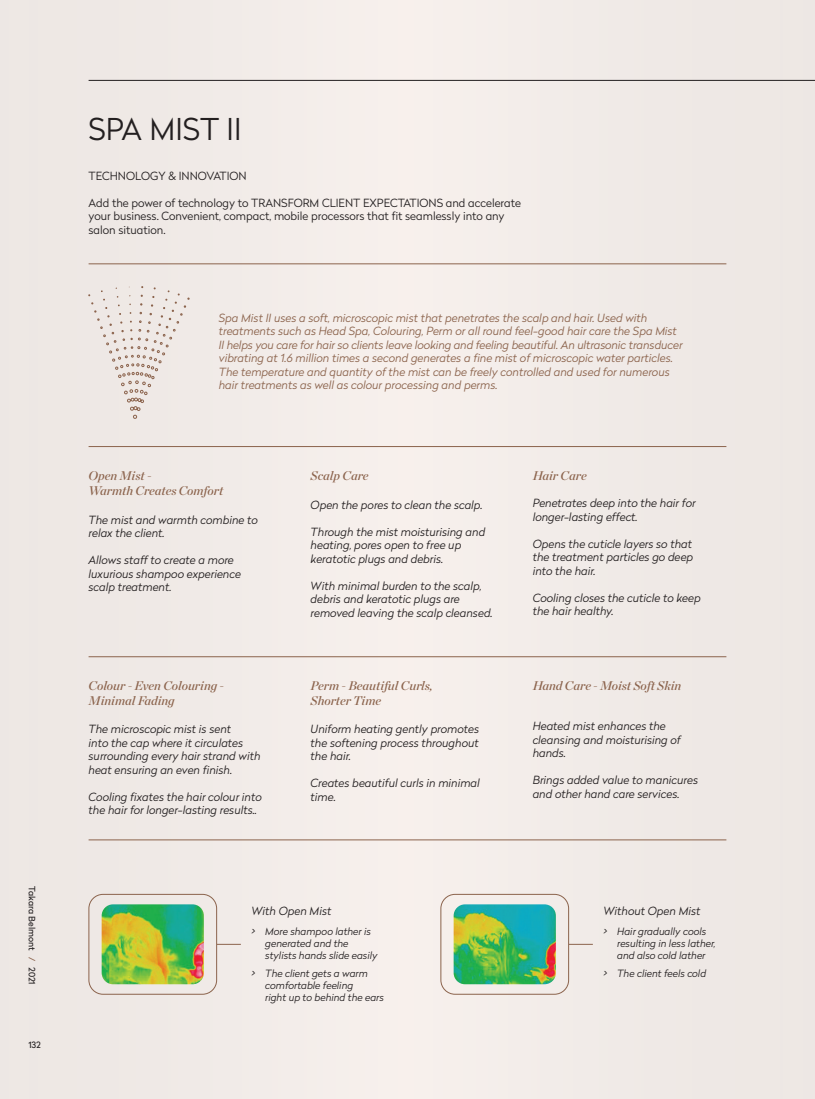
<style>
.page{position:relative;width:815px;height:1099px;background:#fff}
.page>*{position:absolute;margin:0;border:0;box-sizing:border-box;transform-origin:0 0}
.t1{font:300 30px "Radikal";color:#231f20}
.t2{font:italic 12.5px/15px "Chronicle Display Semi";color:#8b634c}
.t3{font:italic 300 11.25px/13.5px "Radikal";color:#231f20}
.t4{font:italic 300 11.25px/13.5px "Radikal";color:#8b634c}
.t5{font:300 11.25px/13.5px "Radikal";color:#231f20}
.t6{font:italic 300 10px/12px "Radikal";color:#231f20}
.t7{font:8.75px "Radikal";color:#231f20}
.s1{color:#8b634c}
.s2{font-size:11.25px}
</style>
<div class="page">
<div style="left:0;top:0;width:815px;height:1098px;background:#f0eae7"></div>
<hr style="left:89px;top:80px;width:726px;height:1px;background:#231f20">
<hr style="left:89px;top:263px;width:637px;height:1px;background:#8b634c">
<hr style="left:89px;top:446px;width:637px;height:1px;background:#8b634c">
<hr style="left:89px;top:656px;width:637px;height:1px;background:#8b634c">
<hr style="left:89px;top:839px;width:637px;height:1px;background:#8b634c">
<svg style="left:569px;top:944px;width:24px;height:1px"></svg>
<svg style="left:217px;top:944px;width:24px;height:1px"></svg>
<div style="left:441px;top:894px;width:128px;height:100px;border:1px solid #8b634c;border-radius:14px"></div>
<div style="left:89px;top:894px;width:128px;height:100px;border:1px solid #8b634c;border-radius:14px"></div>
<img style="left:454px;top:904px;width:102px;height:80px">
<img style="left:102px;top:904px;width:102px;height:80px">
<svg style="left:88px;top:286px;width:101px;height:133px"></svg>
<p class="t7" style="left:38px;top:886px;width:100px;rotate:90deg">Takara Belmont <span class="s1">/</span> 2021</p>
<p class="t7" style="left:28px;top:1038px;width:14px">132</p>
<h1 class="t1" style="left:89px;top:108px;width:154px">SPA MIST II</h1>
<p class="t5" style="left:89px;top:169px;width:160px">TECHNOLOGY &amp; INNOVATION</p>
<p class="t5" style="left:89px;top:196px;width:434px">Add the power of technology to TRANSFORM CLIENT EXPECTATIONS and accelerate your business. Convenient, compact, mobile processors that fit seamlessly into any salon situation.</p>
<p class="t4" style="left:219px;top:311px;width:465px">Spa Mist II uses a soft, microscopic mist that penetrates the scalp and hair. Used with treatments such as Head Spa, Colouring, Perm or all round feel-good hair care the Spa Mist II helps you care for hair so clients leave looking and feeling beautiful. An ultrasonic transducer vibrating at 1.6 million times a second generates a fine mist of microscopic water particles.<br>The temperature and quantity of the mist can be freely controlled and used for numerous hair treatments as well as colour processing and perms.</p>
<p class="t2" style="left:89px;top:467px;width:136px">Open Mist -<br>Warmth Creates Comfort</p>
<p class="t3" style="left:89px;top:512px;width:171px">The mist and warmth combine to relax the client.</p>
<p class="t3" style="left:89px;top:553px;width:154px">Allows staff to create a more luxurious shampoo experience scalp treatment.</p>
<p class="t2" style="left:89px;top:676px;width:137px">Colour - Even Colouring -<br>Minimal Fading</p>
<p class="t3" style="left:89px;top:722px;width:173px">The microscopic mist is sent<br>into the cap where it circulates surrounding every hair strand with heat ensuring an even finish.</p>
<p class="t3" style="left:89px;top:789px;width:175px">Cooling fixates the hair colour into the hair for longer-lasting results..</p>
<p class="t2" style="left:311px;top:467px;width:59px">Scalp Care</p>
<p class="t3" style="left:311px;top:497px;width:174px">Open the pores to clean the scalp.</p>
<p class="t3" style="left:311px;top:524px;width:176px">Through the mist moisturising and heating, pores open to free up keratotic plugs and debris.</p>
<p class="t3" style="left:311px;top:578px;width:184px">With minimal burden to the scalp, debris and keratotic plugs are removed leaving the scalp cleansed.</p>
<p class="t2" style="left:311px;top:676px;width:124px">Perm - Beautiful Curls,<br>Shorter Time</p>
<p class="t3" style="left:311px;top:722px;width:170px;text-align:justify">Uniform heating gently promotes the softening process throughout the hair.</p>
<p class="t3" style="left:311px;top:776px;width:171px">Creates beautiful curls in minimal time.</p>
<p class="t3" style="left:251px;top:904px;width:81px">With Open Mist</p>
<p class="t6" style="left:265px;top:925px;width:114px;text-indent:-14px"><span class="s2">&gt;</span> More shampoo lather is generated and the stylists hands slide easily</p>
<p class="t6" style="left:265px;top:967px;width:120px;text-indent:-14px"><span class="s2">&gt;</span> The client gets a warm comfortable feeling<br>right up to behind the ears</p>
<p class="t2" style="left:533px;top:467px;width:55px">Hair Care</p>
<p class="t3" style="left:533px;top:496px;width:164px">Penetrates deep into the hair for longer-lasting effect.</p>
<p class="t3" style="left:533px;top:536px;width:162px;text-align:justify">Opens the cuticle layers so that the treatment particles go deep into the hair.</p>
<p class="t3" style="left:533px;top:590px;width:169px">Cooling closes the cuticle to keep the hair healthy.</p>
<p class="t2" style="left:533px;top:676px;width:150px">Hand Care - Moist Soft Skin</p>
<p class="t3" style="left:533px;top:719px;width:150px">Heated mist enhances the cleansing and moisturising of hands.</p>
<p class="t3" style="left:533px;top:773px;width:167px">Brings added value to manicures and other hand care services.</p>
<p class="t3" style="left:603px;top:904px;width:99px">Without Open Mist</p>
<p class="t6" style="left:617px;top:925px;width:100px;text-indent:-14px"><span class="s2">&gt;</span> Hair gradually cools resulting in less lather, and also cold lather</p>
<p class="t6" style="left:603px;top:967px;width:104px"><span class="s2">&gt;</span> The client feels cold</p>
</div>
